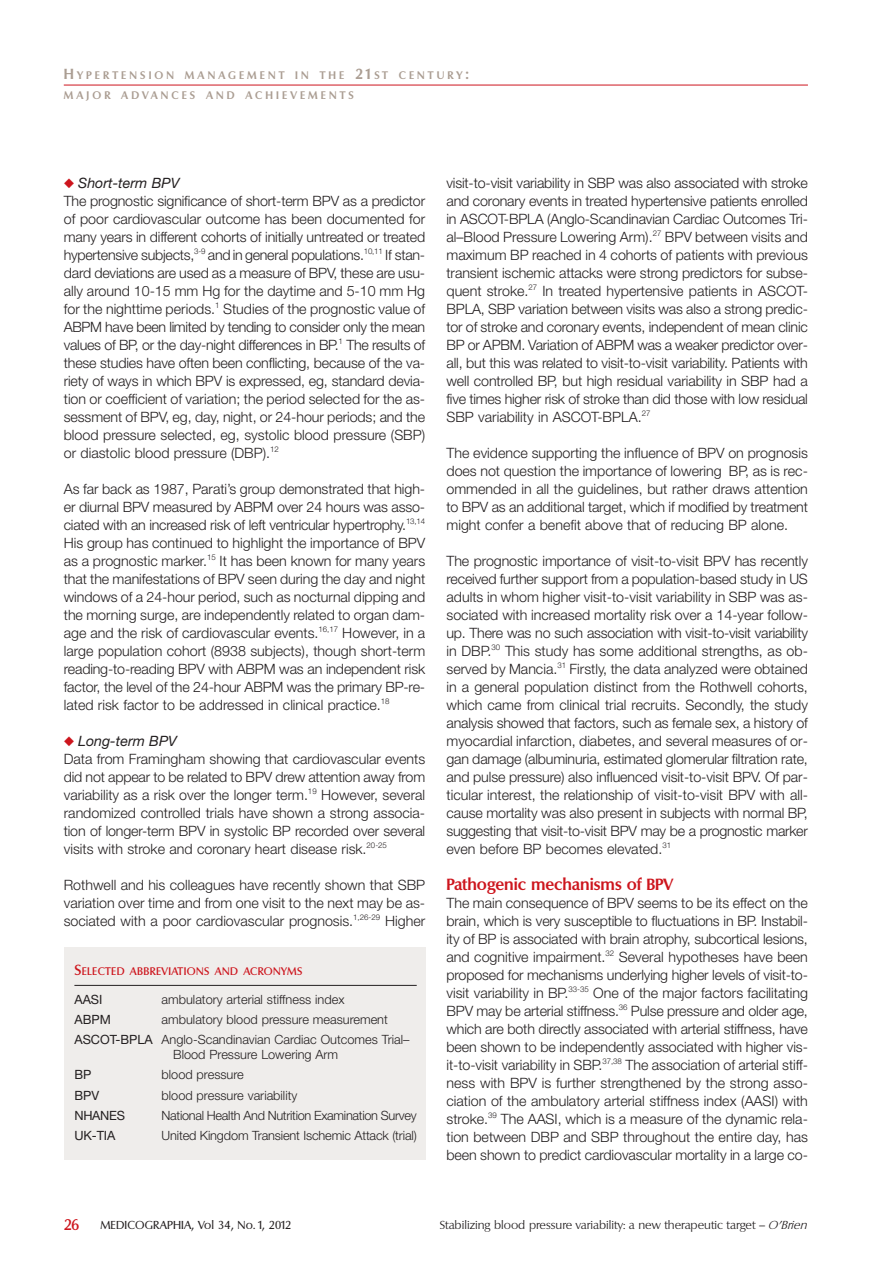
<style>
.page{position:relative;width:893px;height:1263px;background:#fff}
.page>*{position:absolute;margin:0;border:0;box-sizing:border-box;transform-origin:0 0}
.t1{font:600 15.75px "Columbia";color:#cd151d}
.t2{font:500 15px "Columbia";color:#cd151d}
.t3{font:300 14.25px/18px "Helvetica Neue";letter-spacing:-.005em;color:#231f20;text-align:justify}
.t4{font:300 12.75px/20.2px "Helvetica Neue";color:#231f20}
.t5{font:300 12.75px "Helvetica Neue";letter-spacing:-.02em;color:#231f20}
.t6{font:12.75px "Helvetica Neue";color:#231f20}
.t7{font:300 11.25px "Columbia";color:#231f20}
.t8{font:11.25px "Columbia";letter-spacing:.015em;color:#231f20}
.t9{font:600 10.65px/20px "Columbia";letter-spacing:.295em;color:#aa9d92}
.t10{font:500 10.65px "Columbia";letter-spacing:.035em;color:#cd151d}
.s1{font-size:14.25px}
.s2{color:#cd151d}
.s3{font-weight:400;font-style:italic}
.s4{font-weight:400}
.s5{font-family:"Icoluku"}
</style>
<div class="page">
<hr style="left:64px;top:85px;width:744px;height:1px;background:#cd151d">
<div style="left:64px;top:947px;width:361px;height:213px;background:#efedeb"></div>
<hr style="left:74px;top:985px;width:343px;height:1px;background:#231f20">
<p class="t9" style="left:64px;top:65px;width:407px"><span class="s1">H</span>YPERTENSION MANAGEMENT IN THE <span class="s1">21</span>ST CENTURY<span class="s1">:<br></span>MAJOR ADVANCES AND ACHIEVEMENTS</p>
<p class="t3" style="left:64px;top:175px;width:363px;text-align:left"><span class="s2">◆</span> <span class="s3">Short-term BPV<br></span>The prognostic significance of short-term BPV as a predictor of poor cardiovascular outcome has been documented for many years in different cohorts of initially untreated or treated hypertensive subjects,<sup>3-9</sup> and in general populations.<sup>10,11</sup> If stan&shy;dard deviations are used as a measure of BPV, these are usu&shy;ally around 10-15 mm Hg for the daytime and 5-10 mm Hg for the nighttime periods.<sup>1</sup> Studies of the prognostic value of ABPM have been limited by tending to consider only the mean values of BP, or the day-night differences in BP.<sup>1</sup> The results of these studies have often been conflicting, because of the va&shy;riety of ways in which BPV is expressed, eg, standard devia&shy;tion or coefficient of variation; the period selected for the as&shy;sessment of BPV, eg, day, night, or 24-hour periods; and the blood pressure selected, eg, systolic blood pressure (SBP) or diastolic blood pressure (DBP).<sup>12</sup></p>
<p class="t3" style="left:64px;top:481px;width:363px">As far back as 1987, Parati’s group demonstrated that high&shy;er diurnal BPV measured by ABPM over 24 hours was asso&shy;ciated with an increased risk of left ventricular hypertrophy.<sup>13,14<br></sup>His group has continued to highlight the importance of BPV as a prognostic marker.<sup>15</sup> It has been known for many years that the manifestations of BPV seen during the day and night windows of a 24-hour period, such as nocturnal dipping and the morning surge, are independently related to organ dam&shy;age and the risk of cardiovascular events.<sup>16,17</sup> However, in a large population cohort (8938 subjects), though short-term reading-to-reading BPV with ABPM was an independent risk factor, the level of the 24-hour ABPM was the primary BP-re&shy;lated risk factor to be addressed in clinical practice.<sup>18</sup></p>
<p class="t3" style="left:64px;top:733px;width:363px;text-align:left"><span class="s2">◆</span> <span class="s3">Long-term BPV<br></span>Data from Framingham showing that cardiovascular events did not appear to be related to BPV drew attention away from variability as a risk over the longer term.<sup>19</sup> However, several randomized controlled trials have shown a strong associa&shy;tion of longer-term BPV in systolic BP recorded over several visits with stroke and coronary heart disease risk.<sup>20-25</sup></p>
<p class="t3" style="left:64px;top:877px;width:363px">Rothwell and his colleagues have recently shown that SBP variation over time and from one visit to the next may be as&shy;sociated with a poor cardiovascular prognosis.<sup>1,26-29</sup> Higher</p>
<p class="t10" style="left:74px;top:965px;width:230px"><span class="s1">S</span>ELECTED ABBREVIATIONS AND ACRONYMS</p>
<p class="t6" style="left:74px;top:994px;width:30px">AASI</p>
<p class="t4" style="left:162px;top:990px;width:184px">ambulatory arterial stiffness index</p>
<p class="t6" style="left:74px;top:1015px;width:38px">ABPM</p>
<p class="t4" style="left:74px;top:1010px;width:337px;text-indent:87px">ambulatory blood pressure measurement<br><span class="s4">ASCOT-BPLA</span> Anglo-Scandinavian Cardiac Outcomes Trial–</p>
<p class="t4" style="left:173px;top:1046px;width:166px">Blood Pressure Lowering Arm</p>
<p class="t6" style="left:74px;top:1070px;width:18px">BP</p>
<p class="t4" style="left:162px;top:1066px;width:84px">blood pressure</p>
<p class="t6" style="left:74px;top:1090px;width:26px">BPV</p>
<p class="t4" style="left:162px;top:1086px;width:137px">blood pressure variability</p>
<p class="t6" style="left:74px;top:1111px;width:52px">NHANES</p>
<p class="t5" style="left:162px;top:1111px;width:257px">National Health And Nutrition Examination Survey</p>
<p class="t6" style="left:74px;top:1131px;width:42px">UK-TIA</p>
<p class="t4" style="left:162px;top:1127px;width:257px">United Kingdom Transient Ischemic Attack (trial)</p>
<p class="t3" style="left:446px;top:175px;width:363px">visit-to-visit variability in SBP was also associated with stroke and coronary events in treated hypertensive patients enrolled in ASCOT-BPLA (Anglo-Scandinavian Cardiac Outcomes Tri&shy;al–Blood Pressure Lowering Arm).<sup>27</sup> BPV between visits and maximum BP reached in 4 cohorts of patients with previous transient ischemic attacks were strong predictors for subse&shy;quent stroke.<sup>27</sup> In treated hypertensive patients in ASCOT-BPLA, SBP variation between visits was also a strong predic&shy;tor of stroke and coronary events, independent of mean clinic BP or APBM. Variation of ABPM was a weaker predictor over&shy;all, but this was related to visit-to-visit variability. Patients with well controlled BP, but high residual variability in SBP had a five times higher risk of stroke than did those with low residual SBP variability in ASCOT-BPLA.<sup>27</sup></p>
<p class="t3" style="left:446px;top:445px;width:363px">The evidence supporting the influence of BPV on prognosis does not question the importance of lowering BP, as is rec&shy;ommended in all the guidelines, but rather draws attention to BPV as an additional target, which if modified by treatment might confer a benefit above that of reducing BP alone.</p>
<p class="t3" style="left:446px;top:553px;width:363px">The prognostic importance of visit-to-visit BPV has recently received further support from a population-based study in US adults in whom higher visit-to-visit variability in SBP was as&shy;sociated with increased mortality risk over a 14-year follow&shy;up. There was no such association with visit-to-visit variability in DBP.<sup>30</sup> This study has some additional strengths, as ob&shy;served by Mancia.<sup>31</sup> Firstly, the data analyzed were obtained in a general population distinct from the Rothwell cohorts, which came from clinical trial recruits. Secondly, the study analysis showed that factors, such as female sex, a history of myocardial infarction, diabetes, and several measures of or&shy;gan damage (albuminuria, estimated glomerular filtration rate, and pulse pressure) also influenced visit-to-visit BPV. Of par&shy;ticular interest, the relationship of visit-to-visit BPV with all&shy;cause mortality was also present in subjects with normal BP, suggesting that visit-to-visit BPV may be a prognostic marker even before BP becomes elevated.<sup>31</sup></p>
<p class="t1" style="left:446px;top:875px;width:228px">Pathogenic mechanisms of BPV</p>
<p class="t3" style="left:446px;top:895px;width:363px">The main consequence of BPV seems to be its effect on the brain, which is very susceptible to fluctuations in BP. Instabil&shy;ity of BP is associated with brain atrophy, subcortical lesions, and cognitive impairment.<sup>32</sup> Several hypotheses have been proposed for mechanisms underlying higher levels of visit-to&shy;visit variability in BP.<sup>33-35</sup> One of the major factors facilitating BPV may be arterial stiffness.<sup>36</sup> Pulse pressure and older age, which are both directly associated with arterial stiffness, have been shown to be independently associated with higher vis&shy;it-to-visit variability in SBP.<sup>37,38</sup> The association of arterial stiff&shy;ness with BPV is further strengthened by the strong asso&shy;ciation of the ambulatory arterial stiffness index (AASI) with stroke.<sup>39</sup> The AASI, which is a measure of the dynamic rela&shy;tion between DBP and SBP throughout the entire day, has been shown to predict cardiovascular mortality in a large co-</p>
<p class="t2" style="left:64px;top:1215px;width:17px">26</p>
<p class="t8" style="left:100px;top:1219px;width:193px">MEDICOGRAPHIA, Vol 34, No. 1, 2012</p>
<p class="t7" style="left:440px;top:1218px;width:370px">Stabilizing blood pressure variability: a new therapeutic target – <span class="s5">O’Brien</span></p>
</div>
